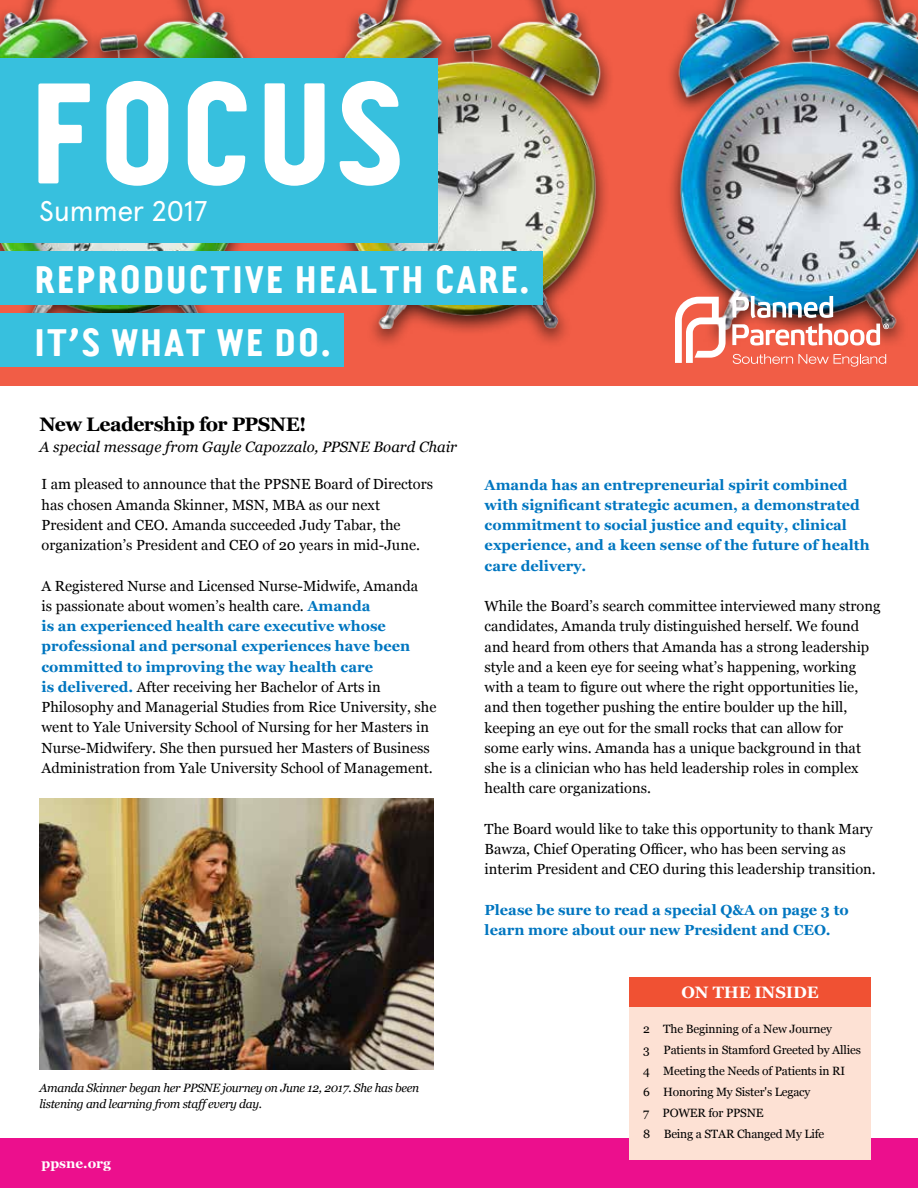
<style>
.page{position:relative;width:918px;height:1188px;background:#fff}
.page>*{position:absolute;margin:0;border:0;box-sizing:border-box;transform-origin:0 0}
.t1{font:700 144px "Van Condensed LF";letter-spacing:-.025em;color:#fff}
.t2{font:700 39px/63px "Van Condensed LF";color:#fff}
.t3{font:28.5px "Apercu";letter-spacing:-.025em;color:#fff}
.t4{font:700 19.5px "Georgia";letter-spacing:-.03em;color:#000}
.t5{font:700 16.5px "Georgia";letter-spacing:-.01em;color:#fff}
.t6{font:italic 15px "Georgia";color:#000}
.t7{font:14.7px/20.2px "Georgia";color:#000}
.t8{font:700 14.7px/20.2px "Georgia";color:#0076c0}
.t9{font:700 13.5px "Georgia";color:#fff}
.t10{font:12px/21px "Georgia";letter-spacing:-.015em;color:#000}
.t11{font:italic 12px/16.5px "Georgia";letter-spacing:-.025em;color:#000}
.s1{font-weight:700;color:#0076c0}
</style>
<div class="page">
<div style="left:0;top:0;width:918px;height:386px;background:#f15d46"></div>
<img style="left:670px;top:0;width:248px;height:356px">
<div style="left:328px;top:0;width:286px;height:350px;background:#000;opacity:.75"></div>
<img style="left:319px;top:0;width:292px;height:328px">
<img style="left:0;top:0;width:256px;height:313px">
<div style="left:0;top:1138px;width:918px;height:50px;background:#ec0f8d"></div>
<div style="left:0;top:58px;width:437px;height:185px;background:#37c0de"></div>
<div style="left:0;top:252px;width:542px;height:53px;background:#37c0de"></div>
<div style="left:0;top:313px;width:343px;height:54px;background:#37c0de"></div>
<svg style="left:733px;top:354px;width:153px;height:13px"></svg>
<svg style="left:675px;top:297px;width:51px;height:66px"></svg>
<img style="left:732px;top:296px;width:101px;height:22px">
<svg style="left:732px;top:324px;width:157px;height:22px"></svg>
<img style="left:40px;top:798px;width:393px;height:272px">
<div style="left:630px;top:1003px;width:241px;height:157px;background:#fde1d4"></div>
<div style="left:630px;top:977px;width:241px;height:29px;background:#f05133"></div>
<h1 class="t1" style="left:25px;top:44px;width:383px">FOCUS</h1>
<h3 class="t3" style="left:39px;top:194px;width:170px">Summer 2017</h3>
<h2 class="t2" style="left:34px;top:248px;width:498px">REPRODUCTIVE HEALTH CARE.<br>IT’S WHAT WE DO.</h2>
<h3 class="t4" style="left:40px;top:409px;width:268px">New Leadership for PPSNE!</h3>
<p class="t6" style="left:40px;top:435px;width:419px">A special message from Gayle Capozzalo, PPSNE Board Chair</p>
<p class="t7" style="left:42px;top:474px;width:393px">I am pleased to announce that the PPSNE Board of Directors has chosen Amanda Skinner, MSN, MBA as our next President and CEO. Amanda succeeded Judy Tabar, the organization’s President and CEO of 20 years in mid-June.</p>
<p class="t7" style="left:42px;top:575px;width:396px">A Registered Nurse and Licensed Nurse-Midwife, Amanda<br>is passionate about women’s health care. <span class="s1">Amanda<br>is an experienced health care executive whose professional and personal experiences have been committed to improving the way health care<br>is delivered.</span> After receiving her Bachelor of Arts in Philosophy and Managerial Studies from Rice University, she went to Yale University School of Nursing for her Masters in Nurse-Midwifery. She then pursued her Masters of Business Administration from Yale University School of Management.</p>
<p class="t11" style="left:40px;top:1079px;width:381px">Amanda Skinner began her PPSNE journey on June 12, 2017. She has been listening and learning from staffevery day.</p>
<p class="t9" style="left:42px;top:1153px;width:71px">ppsne.org</p>
<p class="t8" style="left:485px;top:474px;width:387px">Amanda has an entrepreneurial spirit combined with significant strategic acumen, a demonstrated commitment to social justice and equity, clinical experience, and a keen sense of the future of health care delivery.</p>
<p class="t7" style="left:485px;top:595px;width:397px">While the Board’s search committee interviewed many strong candidates, Amanda truly distinguished herself. We found and heard from others that Amanda has a strong leadership style and a keen eye for seeing what’s happening, working with a team to figure out where the right opportunities lie, and then together pushing the entire boulder up the hill, keeping an eye out for the small rocks that can allow for some early wins. Amanda has a unique background in that she is a clinician who has held leadership roles in complex health care organizations.</p>
<p class="t7" style="left:485px;top:818px;width:393px">The Board would like to take this opportunity to thank Mary<br>Bawza, Chief Operating Officer, who has been serving as interim President and CEO during this leadership transition.</p>
<p class="t8" style="left:485px;top:899px;width:366px">Please be sure to read a special Q&amp;A on page 3 to learn more about our new President and CEO.</p>
<p class="t5" style="left:682px;top:980px;width:138px">ON THE INSIDE</p>
<p class="t10" style="left:643px;top:1018px;width:219px">2 The Beginning of a New Journey<br>3 Patients in Stamford Greeted by Allies<br>4 Meeting the Needs of Patients in RI<br>6 Honoring My Sister's Legacy<br>7 POWER for PPSNE<br>8 Being a STAR Changed My Life</p>
</div>
